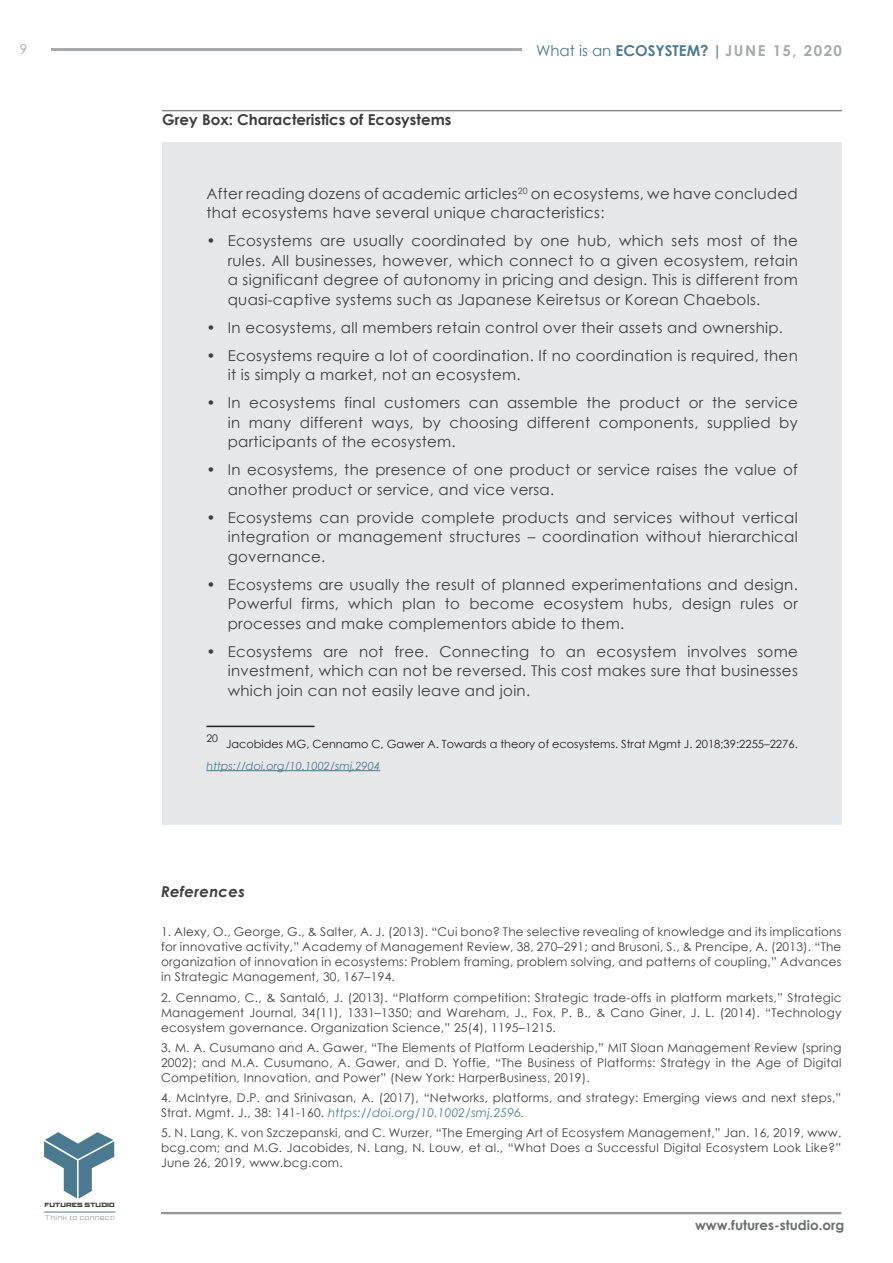
<style>
.page{position:relative;width:893px;height:1263px;background:#fff}
.page>*{position:absolute;margin:0;border:0;box-sizing:border-box;transform-origin:0 0}
.t1{font:15px/19.5px "Century Gothic";letter-spacing:.02em;color:#3e3e3f;text-align:justify}
.Chart_Title{font:700 15px "Century Gothic";color:#3e3e3f}
.t2{font:700 15px "Century Gothic";color:#4c7b92}
.t3{font:italic 700 15px "Century Gothic";letter-spacing:.02em;color:#3e3e3f}
.t4{font:700 13.5px "Century Gothic";color:#6c6d70}
.t5{font:13.5px "Century Gothic";color:#a6a8aa}
.t6{font:12px/15px "Century Gothic";letter-spacing:.02em;color:#3e3e3f;text-align:justify}
.t7{font:11.25px/21.6px "Century Gothic";color:#231f20}
.t8{font:6.6px "Proto Sans 06";color:#939598}
.t9{font:6.15px "Proto Sans 56";color:#3f3f3f}
.s1{font-weight:400}
.s2{color:#a6a8aa}
.s3{font-style:italic;color:#4a7b92}
</style>
<div class="page">
<hr style="left:44px;top:1211px;width:71px;height:1px;background:#4c7b92">
<svg style="left:44px;top:1132px;width:70px;height:67px"></svg>
<hr style="left:51px;top:48px;width:471px;height:3px;background:#a6a8aa">
<hr style="left:161px;top:1212px;width:680px;height:2px;background:#939598">
<div style="left:162px;top:142px;width:680px;height:683px;background:#e6e7e9"></div>
<hr style="left:206px;top:726px;width:108px;height:1px;background:#231f20">
<hr style="left:206px;top:770px;width:174px;height:1px;background:#4a7b92">
<hr style="left:162px;top:110px;width:680px;height:1px;background:#6c6d70">
<p class="t5" style="left:20px;top:39px;width:9px">9</p>
<p class="t9" style="left:44px;top:1201px;width:72px">FUTURES STUDIO</p>
<p class="t8" style="left:45px;top:1213px;width:72px">Think to connect!</p>
<p class="Chart_Title" style="left:162px;top:108px;width:291px">Grey Box: Characteristics of Ecosystems</p>
<p class="t2" style="left:536px;top:40px;width:307px"><span class="s1">What is an</span> ECOSYSTEM? | <span class="s2">JUNE 15, 2020</span></p>
<p class="t1" style="left:206px;top:183px;width:593px">After reading dozens of academic articles<sup>20</sup> on ecosystems, we have concluded that ecosystems have several unique characteristics:</p>
<p class="t1" style="left:228px;top:231px;width:572px;text-indent:-21px">• Ecosystems are usually coordinated by one hub, which sets most of the rules. All businesses, however, which connect to a given ecosystem, retain a significant degree of autonomy in pricing and design. This is different from quasi-captive systems such as Japanese Keiretsus or Korean Chaebols.</p>
<p class="t1" style="left:206px;top:317px;width:578px">• In ecosystems, all members retain control over their assets and ownership.</p>
<p class="t1" style="left:228px;top:345px;width:572px;text-indent:-21px">• Ecosystems require a lot of coordination. If no coordination is required, then it is simply a market, not an ecosystem.</p>
<p class="t1" style="left:228px;top:393px;width:572px;text-indent:-21px">• In ecosystems final customers can assemble the product or the service in many different ways, by choosing different components, supplied by participants of the ecosystem.</p>
<p class="t1" style="left:228px;top:460px;width:572px;text-indent:-21px">• In ecosystems, the presence of one product or service raises the value of another product or service, and vice versa.</p>
<p class="t1" style="left:228px;top:507px;width:572px;text-indent:-21px">• Ecosystems can provide complete products and services without vertical integration or management structures – coordination without hierarchical governance.</p>
<p class="t1" style="left:228px;top:574px;width:572px;text-indent:-21px">• Ecosystems are usually the result of planned experimentations and design.<br>Powerful firms, which plan to become ecosystem hubs, design rules or processes and make complementors abide to them.</p>
<p class="t1" style="left:228px;top:641px;width:572px;text-indent:-21px">• Ecosystems are not free. Connecting to an ecosystem involves some investment, which can not be reversed. This cost makes sure that businesses which join can not easily leave and join.</p>
<p class="t7" style="left:206px;top:733px;width:593px"><sup>20</sup> Jacobides MG, Cennamo C, Gawer A. Towards a theory of ecosystems. Strat Mgmt J. 2018;39:2255–2276. <span class="s3">https://doi.org/10.1002/smj.2904</span></p>
<p class="t3" style="left:161px;top:880px;width:85px">References</p>
<p class="t6" style="left:161px;top:924px;width:682px">1. Alexy, O., George, G., &amp; Salter, A. J. (2013). “Cui bono? The selective revealing of knowledge and its implications for innovative activity,” Academy of Management Review, 38, 270–291; and Brusoni, S., &amp; Prencipe, A. (2013). “The organization of innovation in ecosystems: Problem framing, problem solving, and patterns of coupling,” Advances in Strategic Management, 30, 167–194.</p>
<p class="t6" style="left:161px;top:989px;width:682px">2. Cennamo, C., &amp; Santaló, J. (2013). “Platform competition: Strategic trade-offs in platform markets,” Strategic Management Journal, 34(11), 1331–1350; and Wareham, J., Fox, P. B., &amp; Cano Giner, J. L. (2014). “Technology ecosystem governance. Organization Science,” 25(4), 1195–1215.</p>
<p class="t6" style="left:161px;top:1039px;width:682px">3. M. A. Cusumano and A. Gawer, “The Elements of Platform Leadership,” MIT Sloan Management Review (spring 2002); and M.A. Cusumano, A. Gawer, and D. Yoffie, “The Business of Platforms: Strategy in the Age of Digital Competition, Innovation, and Power” (New York: HarperBusiness, 2019).</p>
<p class="t6" style="left:161px;top:1090px;width:682px">4. McIntyre, D.P. and Srinivasan, A. (2017), “Networks, platforms, and strategy: Emerging views and next steps,”<br>Strat. Mgmt. J., 38: 141-160. <span class="s3">https://doi.org/10.1002/smj.2596.</span></p>
<p class="t6" style="left:161px;top:1125px;width:682px">5. N. Lang, K. von Szczepanski, and C. Wurzer, “The Emerging Art of Ecosystem Management,” Jan. 16, 2019, www. bcg.com; and M.G. Jacobides, N. Lang, N. Louw, et al., “What Does a Successful Digital Ecosystem Look Like?” June 26, 2019, www.bcg.com.</p>
<p class="t4" style="left:695px;top:1214px;width:151px">www.futures-studio.org</p>
</div>
